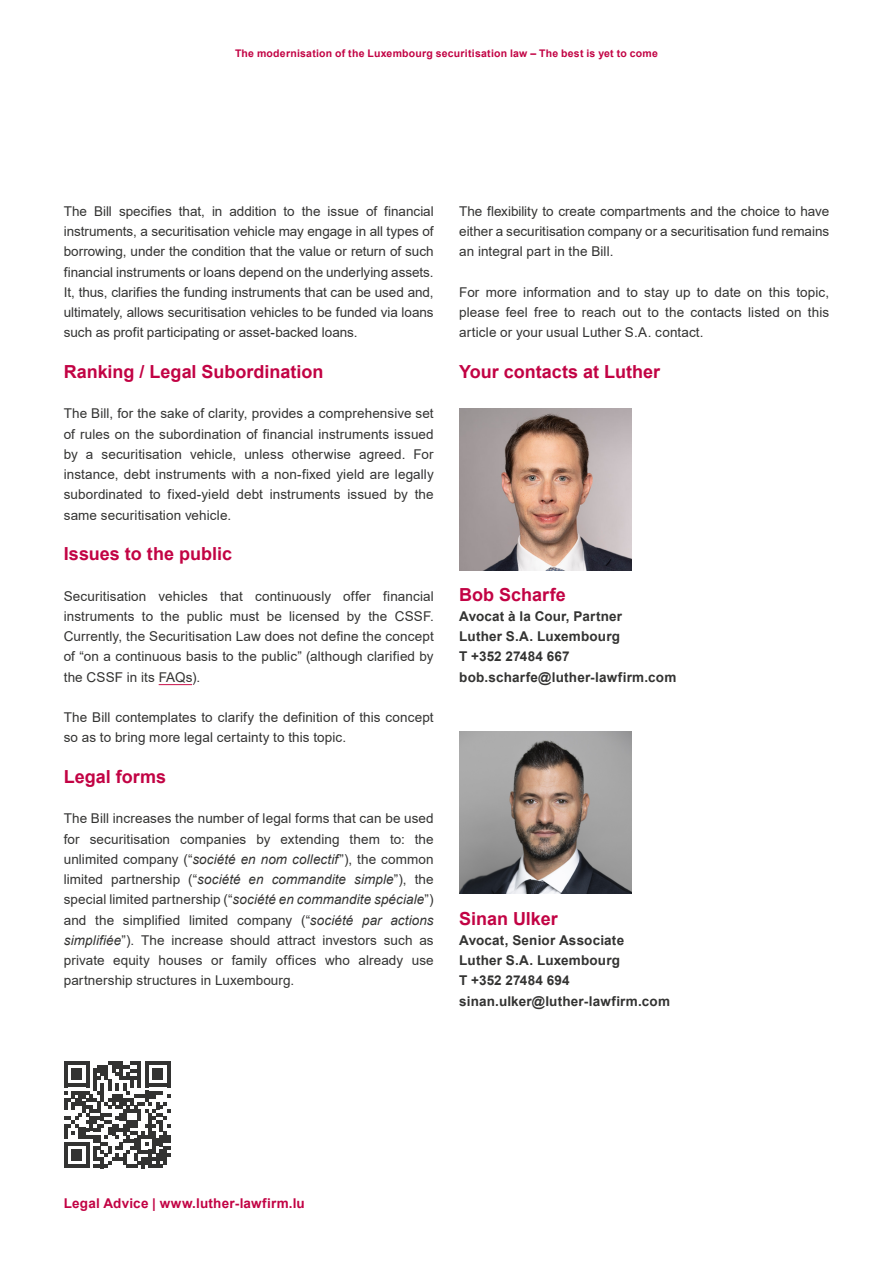
<style>
.page{position:relative;width:893px;height:1263px;background:#fff}
.page>*{position:absolute;margin:0;border:0;box-sizing:border-box;transform-origin:0 0}
.t1{font:700 18px "Arial";color:#c20344}
.t2{font:13.5px/20.2px "Arial";letter-spacing:.005em;color:#333332;text-align:justify}
.t3{font:700 13.5px/20.2px "Arial";letter-spacing:.015em;color:#333332}
.t4{font:700 13.5px "Arial";letter-spacing:.015em;color:#c20344}
.t5{font:700 10.5px "Arial";letter-spacing:.02em;color:#c20344}
.s1{font-style:italic}
</style>
<div class="page">
<svg style="left:64px;top:1061px;width:107px;height:107px"></svg>
<hr style="left:159px;top:684px;width:33px;height:1px;background:#c7114a">
<img style="left:459px;top:408px;width:172px;height:162px">
<img style="left:459px;top:732px;width:172px;height:162px">
<p class="t5" style="left:235px;top:46px;width:424px">The modernisation of the Luxembourg securitisation law – The best is yet to come</p>
<p class="t2" style="left:64px;top:201px;width:371px">The Bill specifies that, in addition to the issue of financial instruments, a securitisation vehicle may engage in all types of borrowing, under the condition that the value or return of such financial instruments or loans depend on the underlying assets.<br>It, thus, clarifies the funding instruments that can be used and, ultimately, allows securitisation vehicles to be funded via loans such as profit participating or asset-backed loans.</p>
<h1 class="t1" style="left:64px;top:359px;width:261px">Ranking / Legal Subordination</h1>
<p class="t2" style="left:64px;top:403px;width:371px">The Bill, for the sake of clarity, provides a comprehensive set of rules on the subordination of financial instruments issued by a securitisation vehicle, unless otherwise agreed. For instance, debt instruments with a non-fixed yield are legally subordinated to fixed-yield debt instruments issued by the same securitisation vehicle.</p>
<h1 class="t1" style="left:64px;top:541px;width:170px">Issues to the public</h1>
<p class="t2" style="left:64px;top:586px;width:371px">Securitisation vehicles that continuously offer financial instruments to the public must be licensed by the CSSF.<br>Currently, the Securitisation Law does not define the concept of “on a continuous basis to the public” (although clarified by the CSSF in its FAQs).</p>
<p class="t2" style="left:64px;top:707px;width:371px">The Bill contemplates to clarify the definition of this concept so as to bring more legal certainty to this topic.</p>
<h1 class="t1" style="left:64px;top:764px;width:104px">Legal forms</h1>
<p class="t2" style="left:64px;top:808px;width:371px">The Bill increases the number of legal forms that can be used for securitisation companies by extending them to: the unlimited company (“<span class="s1">société en nom collectif</span>”), the common limited partnership (“<span class="s1">société en commandite simple</span>”), the special limited partnership (“<span class="s1">société en commandite spéciale</span>”) and the simplified limited company (“<span class="s1">société par actions simplifiée</span>”). The increase should attract investors such as private equity houses or family offices who already use partnership structures in Luxembourg.</p>
<p class="t2" style="left:459px;top:201px;width:371px">The flexibility to create compartments and the choice to have either a securitisation company or a securitisation fund remains an integral part in the Bill.</p>
<p class="t2" style="left:459px;top:282px;width:371px">For more information and to stay up to date on this topic, please feel free to reach out to the contacts listed on this article or your usual Luther S.A. contact.</p>
<h1 class="t1" style="left:459px;top:359px;width:203px">Your contacts at Luther</h1>
<h1 class="t1" style="left:459px;top:582px;width:108px">Bob Scharfe</h1>
<p class="t3" style="left:459px;top:606px;width:219px">Avocat à la Cour, Partner<br>Luther S.A. Luxembourg<br>T +352 27484 667 bob.scharfe@luther-lawfirm.com</p>
<h1 class="t1" style="left:459px;top:906px;width:100px">Sinan Ulker</h1>
<p class="t3" style="left:459px;top:930px;width:212px">Avocat, Senior Associate<br>Luther S.A. Luxembourg<br>T +352 27484 694 sinan.ulker@luther-lawfirm.com</p>
<p class="t4" style="left:64px;top:1194px;width:243px">Legal Advice | www.luther-lawfirm.lu</p>
</div>
